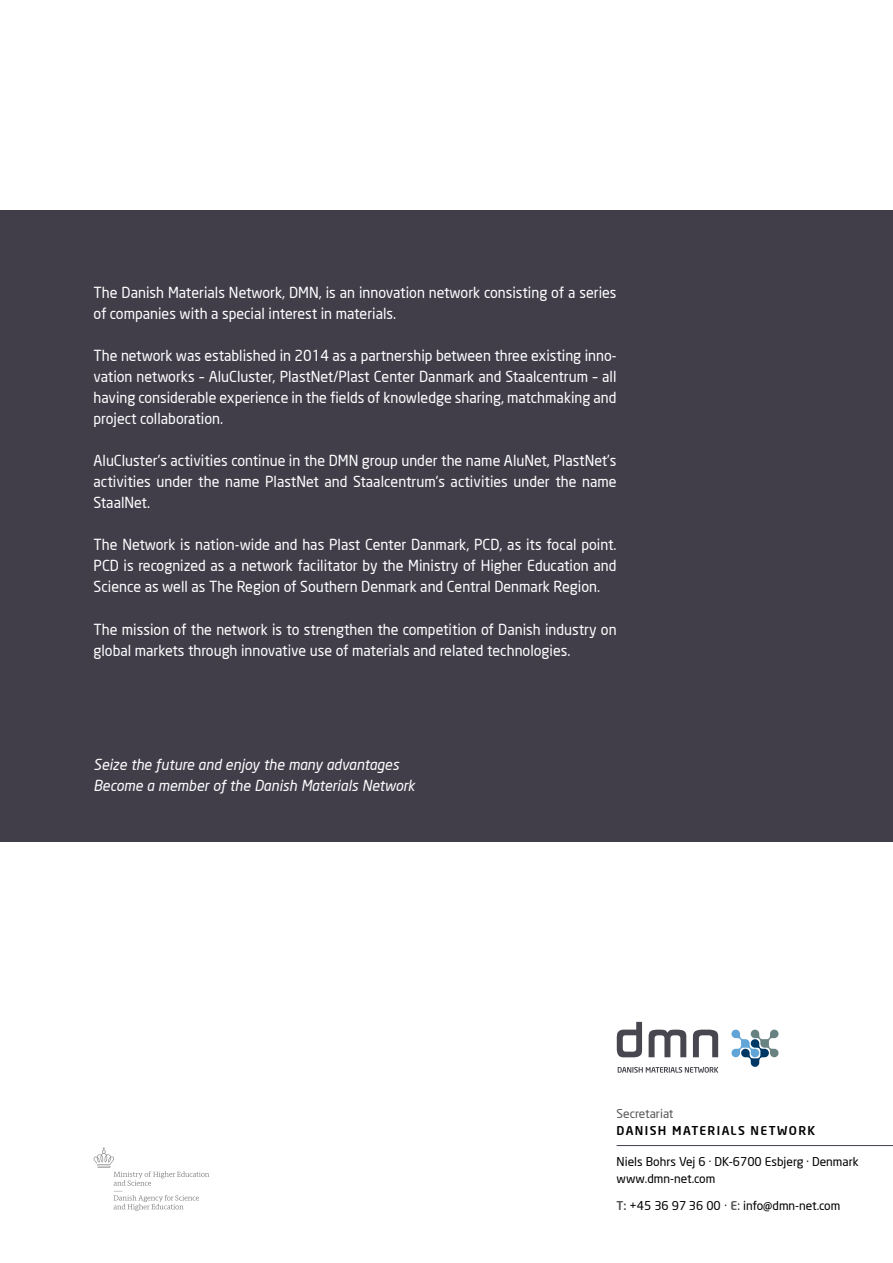
<style>
.page{position:relative;width:893px;height:1263px;background:#fff}
.page>*{position:absolute;margin:0;border:0;box-sizing:border-box;transform-origin:0 0}
.t1{font:15px/21px "Neo Sans";color:#fff;text-align:justify;scale:.95 1}
.t2{font:italic 15px/21px "Neo Sans";color:#fff;scale:.95 1}
.t3{font:12px/16.5px "Neo Sans";color:#000}
.t4{font:500 12px "Neo Sans";letter-spacing:.115em;color:#000}
.t5{font:12px "Neo Sans";color:#575756}
.s1{font-weight:500;color:#575756}
.s2{font-weight:500;color:#413e4a}
</style>
<div class="page">
<div style="left:0;top:210px;width:893px;height:632px;background:#413e4a"></div>
<svg style="left:693px;top:1029px;width:25px;height:28px"></svg>
<svg style="left:617px;top:1022px;width:25px;height:35px"></svg>
<svg style="left:649px;top:1029px;width:37px;height:28px"></svg>
<svg style="left:731px;top:1029px;width:47px;height:38px"></svg>
<svg style="left:618px;top:1067px;width:100px;height:6px"></svg>
<svg style="left:94px;top:1147px;width:115px;height:64px"></svg>
<hr style="left:617px;top:1145px;width:276px;height:1px;background:#413e4a">
<p class="t1" style="left:94px;top:282px;width:552px">The Danish Materials Network, DMN, is an innovation network consisting of a series of companies with a special interest in materials.</p>
<p class="t1" style="left:94px;top:345px;width:552px">The network was established in 2014 as a partnership between three existing inno&shy;vation networks – AluCluster, PlastNet/Plast Center Danmark and Staalcentrum – all having considerable experience in the fields of knowledge sharing, matchmaking and project collaboration.</p>
<p class="t1" style="left:94px;top:450px;width:552px">AluCluster’s activities continue in the DMN group under the name AluNet, PlastNet’s activities under the name PlastNet and Staalcentrum’s activities under the name StaalNet.</p>
<p class="t1" style="left:94px;top:534px;width:552px">The Network is nation-wide and has Plast Center Danmark, PCD, as its focal point.<br>PCD is recognized as a network facilitator by the Ministry of H igher Education and Science as well as The Region of Southern Denmark and Central Denmark Region.</p>
<p class="t1" style="left:94px;top:618px;width:552px">The mission of the network is to strengthen the competition of Danish industry on global markets through innovative use of materials and related technologies.</p>
<p class="t2" style="left:94px;top:754px;width:340px">Seize the future and enjoy the many advantages<br>Become a member of the Danish Materials Network</p>
<p class="t5" style="left:617px;top:1106px;width:59px">Secretariat</p>
<p class="t4" style="left:617px;top:1123px;width:200px">DANISH MATERIALS NETWORK</p>
<p class="t3" style="left:617px;top:1153px;width:244px">Niels Bohrs Vej 6 · DK-6700 Esbjerg · Denmark www.dmn-net.com</p>
<p class="t3" style="left:617px;top:1197px;width:225px"><span class="s1">T</span><span class="s2">:</span> +45 36 97 36 00 · <span class="s1">E</span>: info@dmn-net.com</p>
</div>
